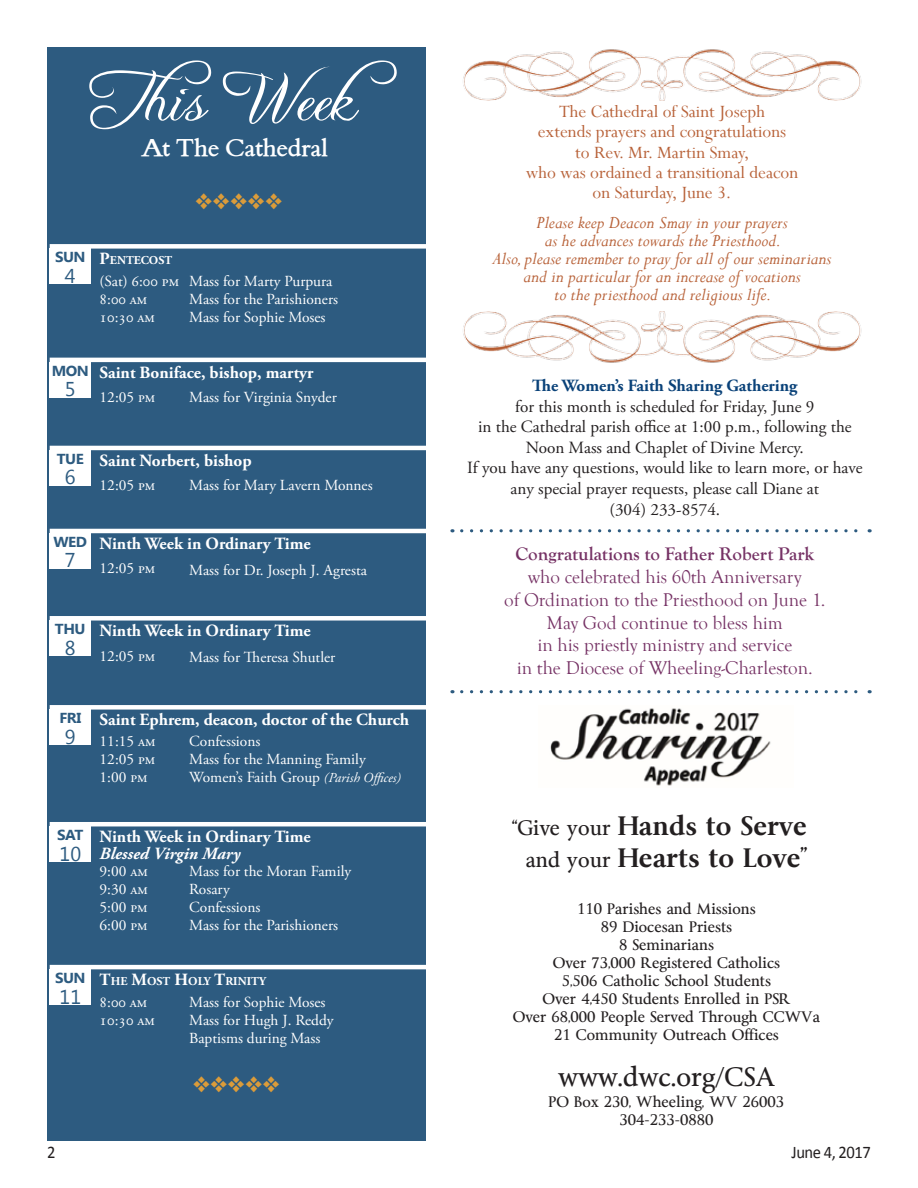
<style>
.page{position:relative;width:918px;height:1188px;background:#fff}
.page>*{position:absolute;margin:0;border:0;box-sizing:border-box;transform-origin:0 0}
.t1{font:67.05px "Freebooter Script";color:#fff}
.t2{font:700 25.35px "Nadine 2 Wide";color:#fff}
.t3{font:700 24.75px/31.7px "Byington";color:#231f20;text-align:center}
.t4{font:24.75px "Byington";color:#231f20}
.t5{font:500 22.35px "Z Dingbats";color:#db9c3a}
.t6{font:20.1px "Segoe UI";color:#2d5b80}
.t7{font:italic 19.35px/18px "Perpetua";color:#b86239;text-align:center}
.t8{font:19.35px/20.2px "Perpetua";color:#b86239;text-align:center}
.t9{font:18.9px/22.8px "Goudy Old Style T";color:#763265;text-align:center}
.t10{font:700 18.9px "Goudy Old Style T";color:#763265}
.t11{font:17.7px "Calibri";letter-spacing:-.03em;color:#231f20;scale:.93 1}
.t12{font:17.1px/20.5px "Adobe Garamond Pro";color:#231f20;text-align:center}
.t13{font:700 17.1px "Adobe Garamond Pro";color:#fff}
.t14{font:700 17.1px "Adobe Garamond Pro";color:#0a4279}
.t15{font:italic 700 17.1px "Adobe Garamond Pro";color:#fff}
.t16{font:15.3px/18px "Adobe Garamond Pro";color:#fff}
.t17{font:700 14.4px "Segoe UI";letter-spacing:-.03em;color:#2d5b80;scale:1.05 1}
.t18{font:14.1px/18px "Byington";color:#231f20;text-align:center}
.t19{font:700 12px "Adobe Garamond Pro";color:#fff}
.s1{font-size:17.1px}
.s2{font-style:italic;font-size:13.65px}
.s3{font-weight:400;font-size:19.5px}
.s4{font-weight:400}
</style>
<div class="page">
<div style="left:47px;top:47px;width:379px;height:1094px;background:#2d5b80"></div>
<div style="left:50px;top:362px;width:41px;height:36px;background:#fff"></div>
<hr style="left:50px;top:358px;width:378px;height:4px;background:#fff">
<div style="left:50px;top:249px;width:41px;height:35px;background:#fff"></div>
<div style="left:50px;top:244px;width:378px;height:5px;background:#fff"></div>
<div style="left:50px;top:450px;width:41px;height:36px;background:#fff"></div>
<hr style="left:50px;top:446px;width:378px;height:4px;background:#fff">
<div style="left:50px;top:533px;width:41px;height:36px;background:#fff"></div>
<hr style="left:50px;top:529px;width:378px;height:4px;background:#fff">
<div style="left:50px;top:621px;width:41px;height:35px;background:#fff"></div>
<div style="left:50px;top:616px;width:378px;height:5px;background:#fff"></div>
<div style="left:50px;top:710px;width:41px;height:35px;background:#fff"></div>
<div style="left:50px;top:705px;width:378px;height:5px;background:#fff"></div>
<div style="left:50px;top:826px;width:41px;height:36px;background:#fff"></div>
<hr style="left:50px;top:822px;width:378px;height:4px;background:#fff">
<div style="left:50px;top:969px;width:41px;height:36px;background:#fff"></div>
<hr style="left:50px;top:965px;width:378px;height:4px;background:#fff">
<img style="left:550px;top:708px;width:221px;height:78px">
<svg style="left:462px;top:690px;width:408px;height:3px"></svg>
<img style="left:463px;top:49px;width:399px;height:52px">
<img style="left:463px;top:311px;width:399px;height:52px">
<svg style="left:462px;top:529px;width:408px;height:3px"></svg>
<h1 class="t1" style="left:96px;top:58px;width:304px">Thi s We e k</h1>
<h2 class="t2" style="left:143px;top:132px;width:187px">At The Cathedral</h2>
<h3 class="t5" style="left:195px;top:191px;width:89px">❖❖❖❖❖</h3>
<p class="t17" style="left:55px;top:247px;width:31px">SUN</p>
<h3 class="t6" style="left:65px;top:262px;width:12px">4</h3>
<p class="t19" style="left:100px;top:253px;width:74px"><span class="s1">P</span>ENTECOST</p>
<p class="t16" style="left:100px;top:273px;width:81px">(Sat) 6:00 pm<br>8:00 am<br>10:30 am</p>
<p class="t16" style="left:189px;top:273px;width:150px">Mass for Marty Purpura<br>Mass for the Parishioners<br>Mass for Sophie Moses</p>
<p class="t17" style="left:52px;top:361px;width:37px">MON</p>
<h3 class="t6" style="left:65px;top:375px;width:12px">5</h3>
<p class="t13" style="left:100px;top:362px;width:215px">Saint Boniface, bishop, martyr</p>
<p class="t16" style="left:100px;top:389px;width:57px">12:05 pm</p>
<p class="t16" style="left:189px;top:389px;width:149px">Mass for Virginia Snyder</p>
<p class="t17" style="left:57px;top:449px;width:27px">TUE</p>
<h3 class="t6" style="left:65px;top:463px;width:12px">6</h3>
<p class="t13" style="left:100px;top:450px;width:154px">Saint Norbert, bishop</p>
<p class="t16" style="left:100px;top:477px;width:57px">12:05 pm</p>
<p class="t16" style="left:189px;top:477px;width:185px">Mass for Mary Lavern Monnes</p>
<p class="t17" style="left:53px;top:532px;width:34px">WED</p>
<h3 class="t6" style="left:65px;top:546px;width:12px">7</h3>
<p class="t13" style="left:100px;top:533px;width:213px">Ninth Week in Ordinary Time</p>
<p class="t16" style="left:100px;top:560px;width:57px">12:05 pm</p>
<p class="t16" style="left:189px;top:561px;width:179px">Mass for Dr. Joseph J. Agresta</p>
<p class="t17" style="left:55px;top:619px;width:31px">THU</p>
<h3 class="t6" style="left:65px;top:634px;width:12px">8</h3>
<p class="t13" style="left:100px;top:621px;width:213px">Ninth Week in Ordinary Time</p>
<p class="t16" style="left:100px;top:647px;width:57px">12:05 pm</p>
<p class="t16" style="left:189px;top:649px;width:148px">Mass for Theresa Shutler</p>
<p class="t17" style="left:59px;top:708px;width:22px">FRI</p>
<h3 class="t6" style="left:65px;top:723px;width:12px">9</h3>
<p class="t13" style="left:100px;top:710px;width:311px">Saint Ephrem, deacon, doctor of the Church</p>
<p class="t16" style="left:100px;top:733px;width:57px;text-align:justify">11:15 am 12:05 pm 1:00 pm</p>
<p class="t16" style="left:189px;top:733px;width:213px">Confessions<br>Mass for the Manning Family<br>Women’s Faith Group <span class="s2">(Parish Offices)</span></p>
<p class="t17" style="left:57px;top:825px;width:26px">SAT</p>
<h3 class="t6" style="left:60px;top:840px;width:23px">10</h3>
<p class="t13" style="left:100px;top:827px;width:213px">Ninth Week in Ordinary Time</p>
<p class="t15" style="left:100px;top:843px;width:142px">Blessed Virgin Mary</p>
<p class="t16" style="left:100px;top:863px;width:50px;text-align:justify">9:00 am 9:30 am 5:00 pm 6:00 pm</p>
<p class="t16" style="left:189px;top:863px;width:163px">Mass for the Moran Family<br>Rosary<br>Confessions<br>Mass for the Parishioners</p>
<p class="t17" style="left:55px;top:968px;width:31px">SUN</p>
<h3 class="t6" style="left:60px;top:983px;width:23px">11</h3>
<p class="t19" style="left:100px;top:974px;width:168px"><span class="s1">T</span>HE <span class="s1">M</span>OST <span class="s1">H</span>OLY <span class="s1">T</span>RINITY</p>
<p class="t16" style="left:100px;top:994px;width:57px">8:00 am<br>10:30 am</p>
<p class="t16" style="left:189px;top:994px;width:146px">Mass for Sophie Moses<br>Mass for Hugh J. Reddy<br>Baptisms during Mass</p>
<h3 class="t5" style="left:193px;top:1073px;width:89px">❖❖❖❖❖</h3>
<p class="t11" style="left:47px;top:1141px;width:11px">2</p>
<p class="t8" style="left:526px;top:101px;width:274px">The Cathedral of Saint Joseph<br>extends prayers and congratulations<br>to Rev. Mr. Martin Smay,<br>who was ordained a transitional deacon on Saturday, June 3.</p>
<p class="t7" style="left:493px;top:213px;width:340px">Please keep Deacon Smay in your prayers<br>as he advances towards the Priesthood.<br>Also, please remember to pray for all of our seminarians and in particular for an increase of vocations<br>to the priesthood and religious life.</p>
<p class="t14" style="left:532px;top:376px;width:267px">The Women’s Faith Sharing Gathering</p>
<p class="t12" style="left:467px;top:397px;width:397px">for this month is scheduled for Friday, June 9<br>in the Cathedral parish office at 1:00 p.m., following the Noon Mass and Chaplet of Divine Mercy.<br>If you have any questions, would like to learn more, or have any special prayer requests, please call Diane at<br>(304) 233-8574.</p>
<p class="t10" style="left:515px;top:543px;width:300px">Congratulations to Father Robert Park</p>
<p class="t9" style="left:504px;top:566px;width:323px">who celebrated his 60th Anniversary<br>of Ordination to the Priesthood on June 1.<br>May God continue to bless him<br>in his priestly ministry and service<br>in the Diocese of Wheeling-Charleston.</p>
<h3 class="t3" style="left:512px;top:811px;width:297px"><span class="s3">“Give your</span> Hands to Serve <span class="s3">and your</span> Hearts to Love<span class="s4">”</span></h3>
<p class="t18" style="left:513px;top:901px;width:309px">110 Parishes and Missions<br>89 Diocesan Priests<br>8 Seminarians<br>Over 73,000 Registered Catholics<br>5,506 Catholic School Students<br>Over 4,450 Students Enrolled in PSR<br>Over 68,000 People Served Through CCWVa<br>21 Community Outreach Offices</p>
<h3 class="t4" style="left:558px;top:1062px;width:218px">www.dwc.org/CSA</h3>
<p class="t18" style="left:549px;top:1094px;width:237px">PO Box 230, Wheeling, WV 26003<br>304-233-0880</p>
<p class="t11" style="left:792px;top:1141px;width:87px">June 4, 2017</p>
</div>
